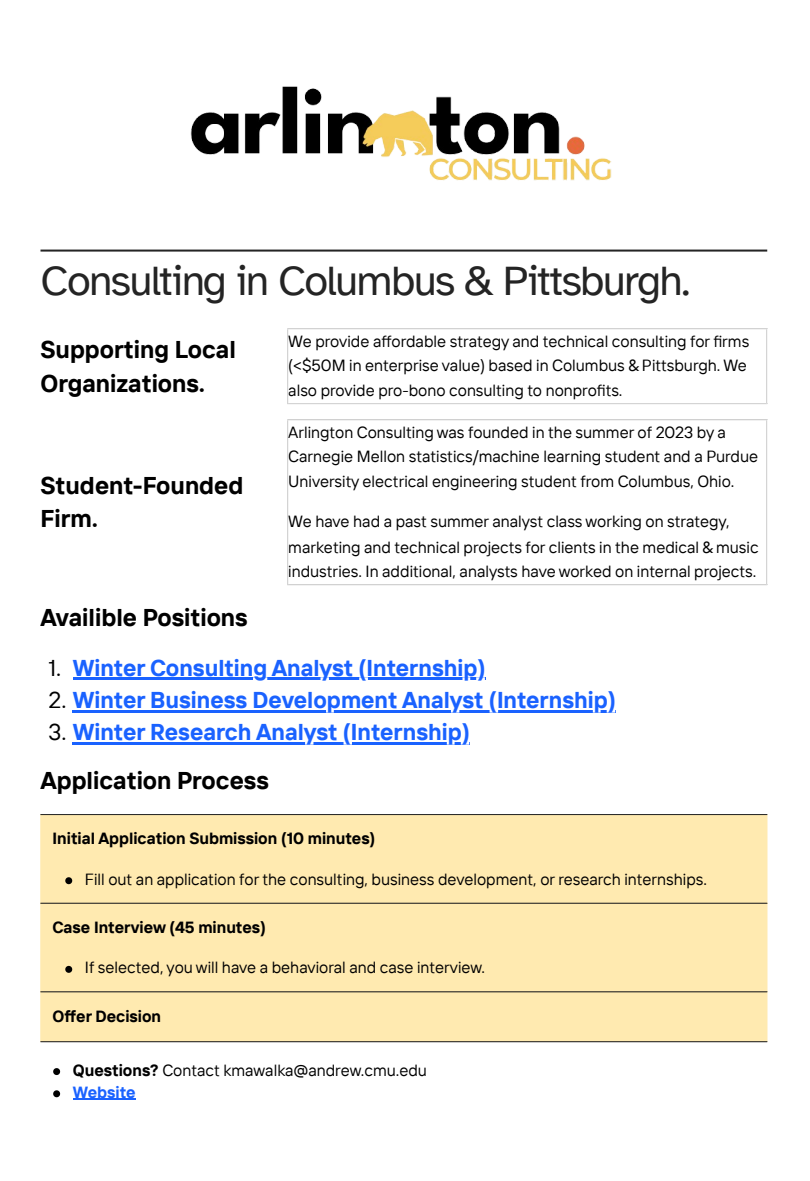
<style>
.page{position:relative;width:810px;height:1181px;background:#fff}
.page>*{position:absolute;margin:0;border:0;box-sizing:border-box;transform-origin:0 0}
.t1{font:43.05px "Atkinson Hyperlegible";letter-spacing:-.04em;color:#242424}
.t2{font:700 24.3px/34.3px "TT Interphases";color:#000}
.t3{font:700 22.8px "TT Interphases";color:#1a62ff}
.t4{font:16.2px/24.8px "TT Interphases";color:#000}
.t5{font:700 16.2px "TT Interphases";color:#000}
.t6{font:700 16.2px "TT Interphases";color:#1a62ff}
.s1{font-weight:400;color:#000}
.s2{font-weight:700}
</style>
<div class="page">
<img style="left:190px;top:86px;width:422px;height:95px">
<hr style="left:41px;top:249px;width:726px;height:2px;background:#242424">
<hr style="left:287px;top:329px;width:1px;height:74px;background:#dbdbdb">
<hr style="left:766px;top:329px;width:1px;height:74px;background:#dbdbdb">
<hr style="left:287px;top:328px;width:480px;height:1px;background:#dbdbdb">
<hr style="left:287px;top:403px;width:480px;height:1px;background:#dbdbdb">
<hr style="left:287px;top:420px;width:1px;height:164px;background:#dbdbdb">
<hr style="left:766px;top:420px;width:1px;height:164px;background:#dbdbdb">
<hr style="left:287px;top:419px;width:480px;height:1px;background:#dbdbdb">
<hr style="left:287px;top:584px;width:480px;height:1px;background:#dbdbdb">
<hr style="left:73px;top:677px;width:413px;height:2px;background:#1a62ff">
<hr style="left:73px;top:710px;width:543px;height:2px;background:#1a62ff">
<hr style="left:73px;top:742px;width:397px;height:2px;background:#1a62ff">
<div style="left:41px;top:815px;width:726px;height:226px;background:#ffeab0"></div>
<svg style="left:65px;top:877px;width:7px;height:7px"></svg>
<svg style="left:65px;top:965px;width:7px;height:7px"></svg>
<hr style="left:41px;top:814px;width:726px;height:1px;background:#242424">
<hr style="left:41px;top:902px;width:726px;height:1px;background:#242424">
<hr style="left:41px;top:991px;width:726px;height:1px;background:#242424">
<hr style="left:41px;top:1041px;width:726px;height:1px;background:#242424">
<svg style="left:53px;top:1068px;width:7px;height:7px"></svg>
<svg style="left:53px;top:1090px;width:7px;height:7px"></svg>
<hr style="left:73px;top:1098px;width:63px;height:1px;background:#1a62ff">
<p class="t1" style="left:41px;top:254px;width:651px">Consulting in Columbus &amp; Pittsburgh.</p>
<p class="t2" style="left:41px;top:331px;width:197px">Supporting Local<br>Organizations.</p>
<p class="t4" style="left:288px;top:328px;width:463px">We provide affordable strategy and technical consulting for firms (&lt;$50M in enterprise value) based in Columbus &amp; Pittsburgh. We also provide pro-bono consulting to nonprofits.</p>
<p class="t2" style="left:41px;top:468px;width:205px;line-height:33.3px">Student-Founded<br>Firm.</p>
<h1 class="t2" style="left:41px;top:600px;width:209px">Availible Positions</h1>
<p class="t4" style="left:288px;top:419px;width:471px">Arlington Consulting was founded in the summer of 2023 by a<br>Carnegie Mellon statistics/machine learning student and a Purdue<br>University electrical engineering student from Columbus, Ohio.</p>
<p class="t4" style="left:288px;top:509px;width:472px">We have had a past summer analyst class working on strategy, marketing and technical projects for clients in the medical &amp; music industries. In additional, analysts have worked on internal projects.</p>
<p class="t3" style="left:49px;top:653px;width:439px"><span class="s1">1.</span> Winter Consulting Analyst (Internship)</p>
<p class="t3" style="left:49px;top:685px;width:569px"><span class="s1">2.</span> Winter Business Development Analyst (Internship)</p>
<p class="t3" style="left:49px;top:717px;width:423px"><span class="s1">3.</span> Winter Research Analyst (Internship)</p>
<h1 class="t2" style="left:41px;top:762px;width:230px">Application Process</h1>
<h1 class="t5" style="left:53px;top:828px;width:324px">Initial Application Submission (10 minutes)</h1>
<p class="t4" style="left:85px;top:866px;width:624px">Fill out an application for the consulting, business development, or research internships.</p>
<h1 class="t5" style="left:53px;top:916px;width:215px">Case Interview (45 minutes)</h1>
<p class="t4" style="left:85px;top:954px;width:402px">If selected, you will have a behavioral and case interview.</p>
<p class="t5" style="left:53px;top:1005px;width:110px">Offer Decision</p>
<p class="t4" style="left:73px;top:1057px;width:356px"><span class="s2">Questions?</span> Contact kmawalka@andrew.cmu.edu</p>
<p class="t6" style="left:73px;top:1081px;width:64px">Website</p>
</div>
